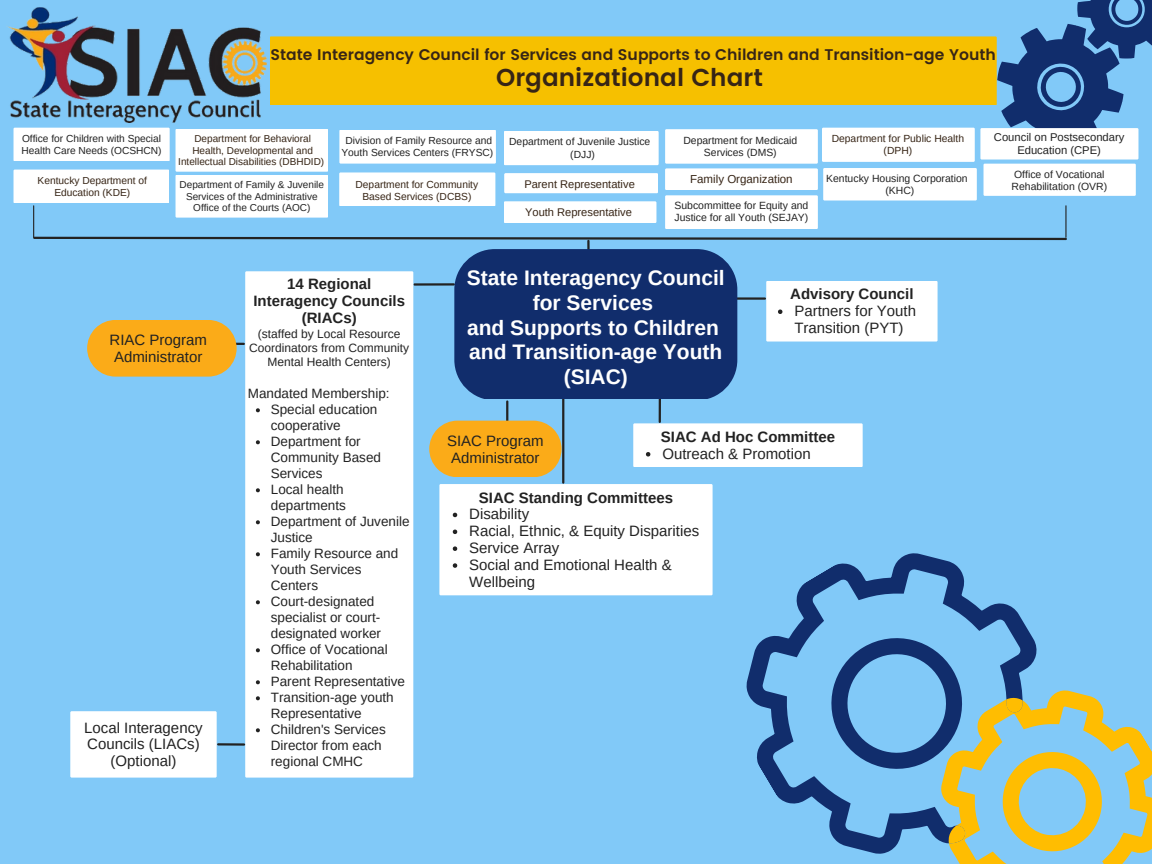
<style>
.page{position:relative;width:1152px;height:864px;background:#81c9f8}
.page>*{position:absolute;margin:0;border:0;box-sizing:border-box;transform-origin:0 0}
.t1{font:600 24.45px "Poppins";color:#372516}
.t2{font:700 21px/24.8px "Arimo";color:#fff;text-align:center}
.t3{font:600 15.45px "Poppins";color:#372516}
.t4{font:15px/16.8px "Arimo";color:#222}
.t5{font:700 15px/17px "Arimo";color:#222;text-align:center}
.t6{font:13.5px/16px "Arimo";color:#222}
.t7{font:12px/14px "Arimo";color:#222;text-align:center}
.t8{font:11.55px "Arimo";color:#372516}
.t9{font:11.25px/13px "Arimo";color:#222;text-align:center}
.t10{font:11.1px "Arimo";color:#372516}
.t11{font:10.5px/12.1px "Arimo";color:#222}
.t12{font:10.35px/12.1px "Arimo";color:#222;text-align:center}
.t13{font:10.35px/12px "Arimo";color:#372516;text-align:center}
.t14{font:10.2px/12px "Arimo";color:#222;text-align:center}
.t15{font:10.2px/11.9px "Arimo";color:#372516;text-align:center}
.t16{font:10.05px/11.7px "Arimo";color:#372516;text-align:center}
.t17{font:10.05px/11.7px "Arimo";color:#222;text-align:center}
</style>
<div class="page">
<div style="left:176px;top:129px;width:152px;height:43px;background:#fff"></div>
<div style="left:14px;top:170px;width:155px;height:33px;background:#fff"></div>
<div style="left:339px;top:172px;width:156px;height:34px;background:#fff"></div>
<div style="left:665px;top:129px;width:153px;height:35px;background:#fff"></div>
<div style="left:504px;top:131px;width:155px;height:34px;background:#fff"></div>
<div style="left:339px;top:130px;width:157px;height:34px;background:#fff"></div>
<div style="left:14px;top:128px;width:156px;height:33px;background:#fff"></div>
<div style="left:176px;top:175px;width:152px;height:43px;background:#fff"></div>
<div style="left:504px;top:173px;width:154px;height:20px;background:#fff"></div>
<div style="left:665px;top:168px;width:153px;height:22px;background:#fff"></div>
<svg style="left:33px;top:236px;width:1034px;height:5px"></svg>
<hr style="left:33px;top:206px;width:1px;height:31px;background:#222">
<hr style="left:1065px;top:206px;width:2px;height:31px;background:#222">
<div style="left:665px;top:195px;width:153px;height:34px;background:#fff"></div>
<div style="left:504px;top:201px;width:152px;height:22px;background:#fff"></div>
<div style="left:822px;top:128px;width:153px;height:34px;background:#fff"></div>
<div style="left:823px;top:168px;width:154px;height:33px;background:#fff"></div>
<div style="left:984px;top:164px;width:152px;height:32px;background:#fff"></div>
<svg style="left:997px;top:0;width:155px;height:150px"></svg>
<div style="left:980px;top:128px;width:158px;height:32px;background:#fff"></div>
<img style="left:7px;top:7px;width:260px;height:116px">
<div style="left:270px;top:36px;width:727px;height:69px;background:#f6c000"></div>
<hr style="left:506px;top:402px;width:2px;height:24px;background:#222">
<svg style="left:429px;top:421px;width:133px;height:56px;background:#efad2d"></svg>
<div style="left:439px;top:484px;width:274px;height:111px;background:#fff"></div>
<svg style="left:453px;top:513px;width:4px;height:4px"></svg>
<svg style="left:453px;top:530px;width:4px;height:4px"></svg>
<svg style="left:453px;top:546px;width:4px;height:5px"></svg>
<svg style="left:453px;top:563px;width:4px;height:5px"></svg>
<hr style="left:587px;top:241px;width:3px;height:29px;background:#222">
<hr style="left:414px;top:283px;width:40px;height:3px;background:#222">
<div style="left:245px;top:271px;width:168px;height:507px;background:#fff"></div>
<svg style="left:87px;top:320px;width:157px;height:57px;background:#eaae35"></svg>
<hr style="left:218px;top:743px;width:26px;height:3px;background:#222">
<div style="left:70px;top:711px;width:147px;height:67px;background:#fff"></div>
<hr style="left:659px;top:397px;width:2px;height:25px;background:#222">
<div style="left:633px;top:423px;width:230px;height:44px;background:#fff"></div>
<svg style="left:646px;top:452px;width:4px;height:5px"></svg>
<hr style="left:726px;top:297px;width:39px;height:3px;background:#222">
<div style="left:766px;top:281px;width:172px;height:61px;background:#fff"></div>
<svg style="left:778px;top:310px;width:4px;height:4px"></svg>
<hr style="left:562px;top:398px;width:2px;height:85px;background:#222">
<svg style="left:690px;top:497px;width:329px;height:307px"></svg>
<svg style="left:1120px;top:726px;width:32px;height:138px;fill:#ffbd01"></svg>
<svg style="left:807px;top:614px;width:313px;height:250px"></svg>
<div style="left:454px;top:249px;width:283px;height:150px;background:#112d6c;border-radius:40px"></div>
<svg style="left:256px;top:408px;width:4px;height:4px"></svg>
<svg style="left:256px;top:440px;width:4px;height:4px"></svg>
<svg style="left:256px;top:488px;width:4px;height:4px"></svg>
<svg style="left:256px;top:520px;width:4px;height:4px"></svg>
<svg style="left:256px;top:552px;width:4px;height:4px"></svg>
<svg style="left:256px;top:600px;width:4px;height:4px"></svg>
<svg style="left:256px;top:648px;width:4px;height:4px"></svg>
<svg style="left:256px;top:680px;width:4px;height:4px"></svg>
<svg style="left:256px;top:696px;width:4px;height:4px"></svg>
<svg style="left:256px;top:728px;width:4px;height:4px"></svg>
<p class="t3" style="left:270px;top:45px;width:727px">State Interagency Council for Services and Supports to Children and Transition-age Youth</p>
<h1 class="t1" style="left:496px;top:63px;width:268px">Organizational Chart</h1>
<p class="t14" style="left:21px;top:133px;width:142px;text-align:left">Office for Children with Special<br>Health Care Needs (OCSHCN)</p>
<p class="t16" style="left:178px;top:133px;width:148px">Department for Behavioral<br>Health, Developmental and<br>Intellectual Disabilities (DBHDID)</p>
<p class="t14" style="left:341px;top:135px;width:153px">Division of Family Resource and<br>Youth Services Centers (FRYSC)</p>
<p class="t12" style="left:509px;top:136px;width:143px">Department of Juvenile Justice (DJJ)</p>
<p class="t12" style="left:683px;top:134px;width:115px">Department for Medicaid<br>Services (DMS)</p>
<p class="t17" style="left:180px;top:179px;width:146px">Department of Family &amp; Juvenile<br>Services of the Administrative<br>Office of the Courts (AOC)</p>
<p class="t10" style="left:524px;top:178px;width:112px">Parent Representative</p>
<p class="t8" style="left:690px;top:173px;width:104px">Family Organization</p>
<p class="t15" style="left:38px;top:174px;width:111px">Kentucky Department of<br>Education (KDE)</p>
<p class="t15" style="left:356px;top:178px;width:124px">Department for Community<br>Based Services (DCBS)</p>
<p class="t11" style="left:674px;top:199px;width:135px">Subcommittee for Equity and<br>Justice for all Youth (SEJAY)</p>
<p class="t10" style="left:525px;top:206px;width:108px">Youth Representative</p>
<p class="t9" style="left:994px;top:131px;width:132px">Council on Postsecondary<br>Education (CPE)</p>
<p class="t13" style="left:832px;top:133px;width:134px">Department for Public Health (DPH)</p>
<p class="t11" style="left:826px;top:172px;width:143px;text-align:center">Kentucky Housing Corporation (KHC)</p>
<p class="t11" style="left:1012px;top:168px;width:97px">Office of Vocational<br>Rehabilitation (OVR)</p>
<p class="t4" style="left:110px;top:331px;width:99px;text-align:center">RIAC Program<br>Administrator</p>
<p class="t4" style="left:84px;top:719px;width:120px;text-align:center">Local Interagency<br>Councils (LIACs) (Optional)</p>
<p class="t5" style="left:253px;top:276px;width:153px">14 Regional<br>Interagency Councils (RIACs)</p>
<p class="t7" style="left:249px;top:327px;width:161px">(staffed by Local Resource<br>Coordinators from Community<br>Mental Health Centers)</p>
<p class="t6" style="left:248px;top:386px;width:143px">Mandated Membership:</p>
<p class="t6" style="left:271px;top:402px;width:140px">Special education cooperative<br>Department for<br>Community Based<br>Services<br>Local health departments<br>Department of Juvenile<br>Justice<br>Family Resource and<br>Youth Services<br>Centers<br>Court-designated specialist or court&shy;designated worker<br>Office of Vocational<br>Rehabilitation<br>Parent Representative<br>Transition-age youth<br>Representative<br>Children's Services<br>Director from each regional CMHC</p>
<h2 class="t2" style="left:467px;top:266px;width:259px">State Interagency Council for Services<br>and Supports to Children and Transition-age Youth (SIAC)</h2>
<p class="t5" style="left:790px;top:286px;width:125px">Advisory Council</p>
<p class="t4" style="left:794px;top:303px;width:123px">Partners for Youth<br>Transition (PYT)</p>
<p class="t4" style="left:447px;top:432px;width:98px">SIAC Program<br>Administrator</p>
<p class="t5" style="left:661px;top:428px;width:176px">SIAC Ad Hoc Committee</p>
<p class="t4" style="left:662px;top:445px;width:150px">Outreach &amp; Promotion</p>
<p class="t5" style="left:479px;top:489px;width:196px">SIAC Standing Committees</p>
<p class="t4" style="left:469px;top:506px;width:232px">Disability<br>Racial, Ethnic, &amp; Equity Disparities<br>Service Array<br>Social and Emotional Health &amp;<br>Wellbeing</p>
</div>
